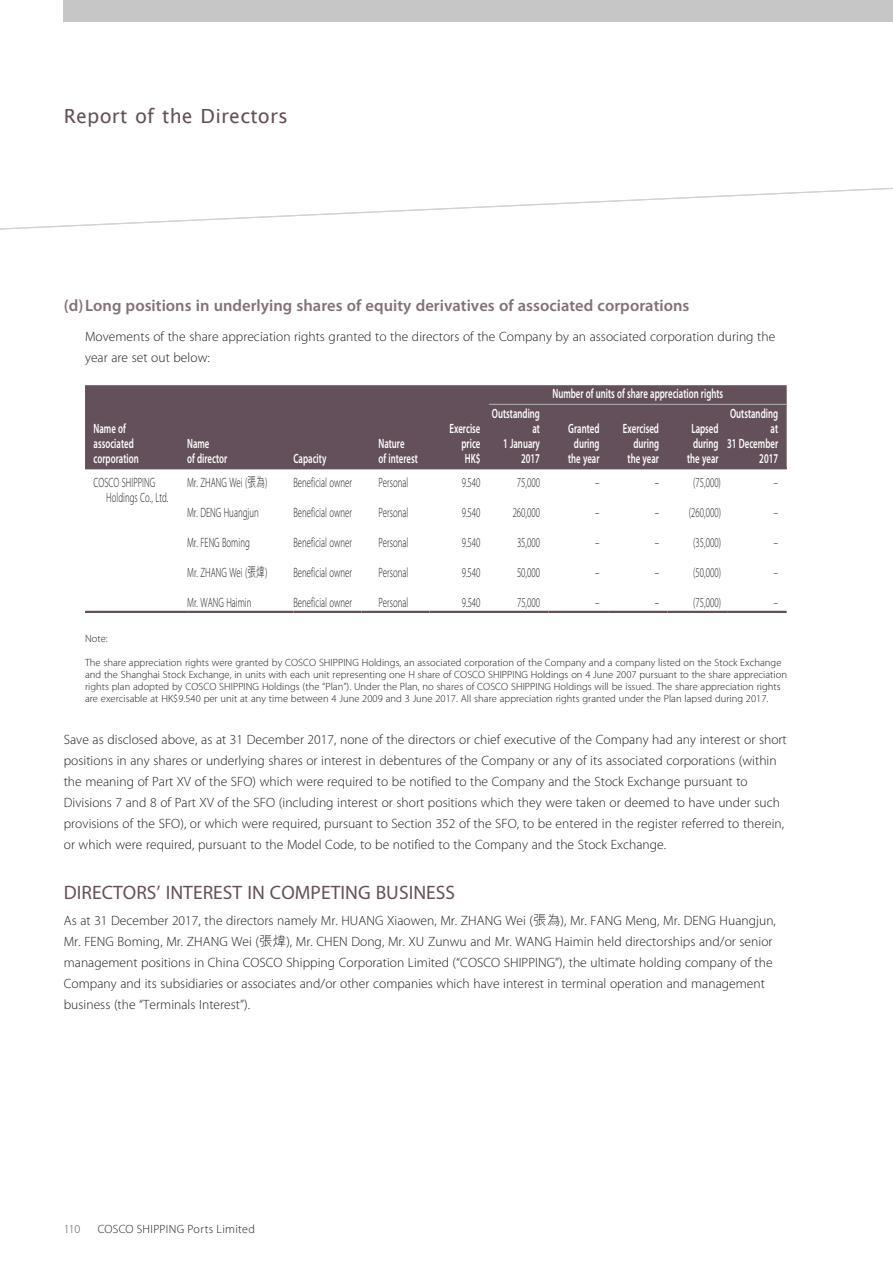
<style>
.page{position:relative;width:893px;height:1263px;background:#fff}
.page>*{position:absolute;margin:0;border:0;box-sizing:border-box;transform-origin:0 0}
.t1{font:19.5px "Myriad Pro";letter-spacing:.005em;color:#64505a}
.t2{font:19.5px "Lucida Sans";letter-spacing:.01em;color:#64505a}
.t3{font:600 16.5px "Myriad Pro";color:#827078}
.t4{font:300 13.5px/21px "Myriad Pro";letter-spacing:.005em;color:#1c1c1b}
.t5{font:300 13.5px/15px "Myriad Pro";letter-spacing:.005em;color:#1c1c1b;scale:.65 1}
.t6{font:600 13.5px/15px "Myriad Pro";color:#fff;scale:.65 1}
.t7{font:300 12px "Myriad Pro";letter-spacing:.025em;color:#1c1c1b}
.t8{font:300 12px "Myriad Pro";color:#64505a}
.t9{font:300 10.5px/12px "Myriad Pro";letter-spacing:.005em;color:#1c1c1b}
.s1{font-family:"M Hei HK"}
</style>
<div class="page">
<svg style="left:0;top:187px;width:893px;height:43px"></svg>
<div style="left:64px;top:0;width:829px;height:21px;background:#c6c6c6"></div>
<div style="left:85px;top:385px;width:702px;height:82px;background:#64505a"></div>
<hr style="left:489px;top:404px;width:298px;height:1px;background:#b2b2b2">
<hr style="left:85px;top:467px;width:102px;height:2px;background:#64505a">
<hr style="left:187px;top:467px;width:106px;height:2px;background:#64505a">
<hr style="left:293px;top:467px;width:68px;height:2px;background:#64505a">
<hr style="left:361px;top:467px;width:68px;height:2px;background:#64505a">
<hr style="left:429px;top:467px;width:60px;height:2px;background:#64505a">
<hr style="left:489px;top:467px;width:60px;height:2px;background:#64505a">
<hr style="left:549px;top:467px;width:59px;height:2px;background:#64505a">
<hr style="left:608px;top:467px;width:60px;height:2px;background:#64505a">
<hr style="left:668px;top:467px;width:59px;height:2px;background:#64505a">
<hr style="left:727px;top:467px;width:60px;height:2px;background:#64505a">
<hr style="left:85px;top:611px;width:102px;height:2px;background:#64505a">
<hr style="left:187px;top:611px;width:106px;height:2px;background:#64505a">
<hr style="left:293px;top:611px;width:68px;height:2px;background:#64505a">
<hr style="left:361px;top:611px;width:68px;height:2px;background:#64505a">
<hr style="left:429px;top:611px;width:60px;height:2px;background:#64505a">
<hr style="left:489px;top:611px;width:60px;height:2px;background:#64505a">
<hr style="left:549px;top:611px;width:59px;height:2px;background:#64505a">
<hr style="left:608px;top:611px;width:60px;height:2px;background:#64505a">
<hr style="left:668px;top:611px;width:59px;height:2px;background:#64505a">
<hr style="left:727px;top:611px;width:60px;height:2px;background:#64505a">
<h1 class="t2" style="left:64px;top:105px;width:226px">Report of the Directors</h1>
<p class="t3" style="left:64px;top:297px;width:627px">(d)Long positions in underlying shares of equity derivatives of associated corporations</p>
<p class="t4" style="left:85px;top:326px;width:692px">Movements of the share appreciation rights granted to the directors of the Company by an associated corporation during the year are set out below:</p>
<p class="t6" style="left:552px;top:386px;width:264px">Number of units of share appreciation rights</p>
<p class="t6" style="left:94px;top:421px;width:71px">Name of associated corporation</p>
<p class="t6" style="left:492px;top:406px;width:75px;text-align:right">Outstanding at<br>1 January<br>2017</p>
<p class="t6" style="left:727px;top:406px;width:80px;text-align:right">Outstanding at<br>31 December<br>2017</p>
<p class="t6" style="left:568px;top:421px;width:50px;text-align:center">Granted during the year</p>
<p class="t6" style="left:623px;top:421px;width:57px;text-align:right">Exercised during the year</p>
<p class="t6" style="left:687px;top:421px;width:50px;text-align:center">Lapsed during the year</p>
<p class="t6" style="left:461px;top:421px;width:31px;text-align:justify;text-indent:-12px">Exercise price HK$</p>
<p class="t6" style="left:187px;top:436px;width:63px">Name<br>of director</p>
<p class="t6" style="left:378px;top:436px;width:62px">Nature<br>of interest</p>
<p class="t6" style="left:293px;top:451px;width:52px">Capacity</p>
<p class="t5" style="left:106px;top:475px;width:97px;text-indent:-13px">COSCO SHIPPING<br>Holdings Co., Ltd.</p>
<p class="t5" style="left:187px;top:475px;width:125px">Mr. ZHANG Wei (<span class="s1">張為</span>)</p>
<p class="t5" style="left:293px;top:475px;width:92px">Beneficial owner</p>
<p class="t5" style="left:378px;top:475px;width:48px">Personal</p>
<p class="t5" style="left:462px;top:475px;width:30px">9.540</p>
<p class="t5" style="left:517px;top:475px;width:37px">75,000</p>
<p class="t5" style="left:595px;top:475px;width:8px">–</p>
<p class="t5" style="left:655px;top:475px;width:8px">–</p>
<p class="t5" style="left:693px;top:475px;width:44px">(75,000)</p>
<p class="t5" style="left:774px;top:475px;width:8px">–</p>
<p class="t5" style="left:187px;top:505px;width:112px">Mr. DENG Huangjun</p>
<p class="t5" style="left:293px;top:505px;width:92px">Beneficial owner</p>
<p class="t5" style="left:378px;top:505px;width:48px">Personal</p>
<p class="t5" style="left:462px;top:505px;width:30px">9.540</p>
<p class="t5" style="left:513px;top:505px;width:44px">260,000</p>
<p class="t5" style="left:595px;top:505px;width:8px">–</p>
<p class="t5" style="left:655px;top:505px;width:103px">– (260,000)</p>
<p class="t5" style="left:774px;top:505px;width:8px">–</p>
<p class="t5" style="left:187px;top:535px;width:98px">Mr. FENG Boming</p>
<p class="t5" style="left:293px;top:535px;width:92px">Beneficial owner</p>
<p class="t5" style="left:378px;top:535px;width:48px">Personal</p>
<p class="t5" style="left:462px;top:535px;width:30px">9.540</p>
<p class="t5" style="left:517px;top:535px;width:37px">35,000</p>
<p class="t5" style="left:595px;top:535px;width:8px">–</p>
<p class="t5" style="left:655px;top:535px;width:8px">–</p>
<p class="t5" style="left:693px;top:535px;width:44px">(35,000)</p>
<p class="t5" style="left:774px;top:535px;width:8px">–</p>
<p class="t5" style="left:187px;top:565px;width:125px">Mr. ZHANG Wei (<span class="s1">張煒</span>)</p>
<p class="t5" style="left:293px;top:565px;width:92px">Beneficial owner</p>
<p class="t5" style="left:378px;top:565px;width:48px">Personal</p>
<p class="t5" style="left:462px;top:565px;width:30px">9.540</p>
<p class="t5" style="left:517px;top:565px;width:37px">50,000</p>
<p class="t5" style="left:595px;top:565px;width:8px">–</p>
<p class="t5" style="left:655px;top:565px;width:8px">–</p>
<p class="t5" style="left:693px;top:565px;width:44px">(50,000)</p>
<p class="t5" style="left:774px;top:565px;width:8px">–</p>
<p class="t5" style="left:187px;top:595px;width:101px">Mr. WANG Haimin</p>
<p class="t5" style="left:293px;top:595px;width:92px">Beneficial owner</p>
<p class="t5" style="left:378px;top:595px;width:48px">Personal</p>
<p class="t5" style="left:462px;top:595px;width:30px">9.540</p>
<p class="t5" style="left:517px;top:595px;width:37px">75,000</p>
<p class="t5" style="left:595px;top:595px;width:8px">–</p>
<p class="t5" style="left:655px;top:595px;width:8px">–</p>
<p class="t5" style="left:693px;top:595px;width:44px">(75,000)</p>
<p class="t5" style="left:774px;top:595px;width:8px">–</p>
<p class="t9" style="left:85px;top:632px;width:24px">Note:</p>
<p class="t9" style="left:85px;top:656px;width:703px">The share appreciation rights were granted by COSCO SHIPPING Holdings, an associated corporation of the Company and a company listed on the Stock Exchange and the Shanghai Stock Exchange, in units with each unit representing one H share of COSCO SHIPPING Holdings on 4 June 2007 pursuant to the share appreciation rights plan adopted by COSCO SHIPPING Holdings (the “Plan”). Under the Plan, no shares of COSCO SHIPPING Holdings will be issued. The share appreciation rights are exercisable at HK$9.540 per unit at any time between 4 June 2009 and 3 June 2017. All share appreciation rights granted under the Plan lapsed during 2017.</p>
<p class="t4" style="left:64px;top:729px;width:724px">Save as disclosed above, as at 31 December 2017, none of the directors or chief executive of the Company had any interest or short positions in any shares or underlying shares or interest in debentures of the Company or any of its associated corporations (within the meaning of Part XV of the SFO) which were required to be notified to the Company and the Stock Exchange pursuant to Divisions 7 and 8 of Part XV of the SFO (including interest or short positions which they were taken or deemed to have under such provisions of the SFO), or which were required, pursuant to Section 352 of the SFO, to be entered in the register referred to therein, or which were required, pursuant to the Model Code, to be notified to the Company and the Stock Exchange.</p>
<h1 class="t1" style="left:64px;top:882px;width:393px">DIRECTORS’ INTEREST IN COMPETING BUSINESS</h1>
<p class="t4" style="left:64px;top:910px;width:714px">As at 31 December 2017, the directors namely Mr. HUANG Xiaowen, Mr. ZHANG Wei (<span class="s1">張為</span>), Mr. FANG Meng, Mr. DENG Huangjun, Mr. FENG Boming, Mr. ZHANG Wei (<span class="s1">張煒</span>), Mr. CHEN Dong, Mr. XU Zunwu and Mr. WANG Haimin held directorships and/or senior management positions in China COSCO Shipping Corporation Limited (“COSCO SHIPPING”), the ultimate holding company of the Company and its subsidiaries or associates and/or other companies which have interest in terminal operation and management business (the “Terminals Interest”).</p>
<p class="t8" style="left:64px;top:1222px;width:18px">110</p>
<p class="t7" style="left:98px;top:1222px;width:159px">COSCO SHIPPING Ports Limited</p>
</div>
